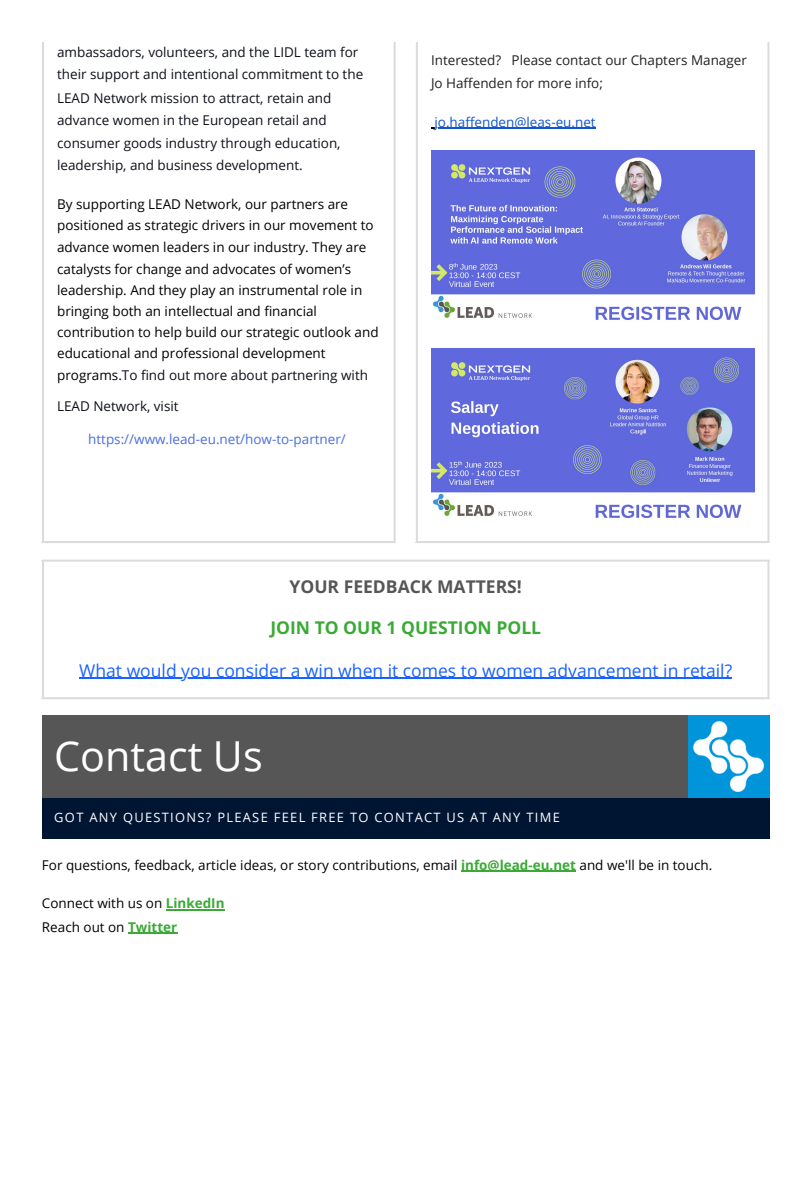
<style>
.page{position:relative;width:810px;height:1181px;background:#fff}
.page>*{position:absolute;margin:0;border:0;box-sizing:border-box;transform-origin:0 0}
.t1{font:41.25px "Open Sans";color:#fff}
.t2{font:17.55px "Open Sans";color:#1a62ff}
.t3{font:700 17.55px "Open Sans";color:#3aaa35}
.t4{font:700 17.55px "Open Sans";color:#565657}
.t5{font:13.5px/21.3px "Open Sans";color:#000}
.t6{font:13.5px/22.6px "Open Sans";color:#0e101a}
.t7{font:13.5px/22.2px "Open Sans";color:#222}
.t8{font:13.5px "Open Sans";color:#4a6ee0}
.t9{font:13.5px "Open Sans";color:#15c}
.t10{font:12.9px "Open Sans";letter-spacing:.1em;color:#fff}
.s1{color:#0e101a}
.s2{font-weight:700;color:#3aaa35}
</style>
<div class="page">
<hr style="left:461px;top:871px;width:115px;height:1px;background:#3aaa35">
<hr style="left:166px;top:909px;width:59px;height:1px;background:#3aaa35">
<hr style="left:128px;top:932px;width:49px;height:1px;background:#3aaa35">
<hr style="left:434px;top:128px;width:162px;height:1px;background:#15c">
<img style="left:431px;top:150px;width:323px;height:170px">
<img style="left:431px;top:348px;width:323px;height:170px">
<hr style="left:42px;top:42px;width:2px;height:499px;background:#dbdbdb">
<hr style="left:394px;top:42px;width:2px;height:499px;background:#dbdbdb">
<hr style="left:42px;top:42px;width:354px;height:1px;background:#dbdbdb">
<hr style="left:42px;top:541px;width:354px;height:2px;background:#dbdbdb">
<hr style="left:416px;top:42px;width:2px;height:499px;background:#dbdbdb">
<hr style="left:767px;top:42px;width:2px;height:499px;background:#dbdbdb">
<hr style="left:416px;top:42px;width:353px;height:1px;background:#dbdbdb">
<hr style="left:416px;top:541px;width:353px;height:2px;background:#dbdbdb">
<hr style="left:79px;top:678px;width:653px;height:1px;background:#1a62ff">
<hr style="left:42px;top:561px;width:2px;height:136px;background:#dbdbdb">
<hr style="left:767px;top:561px;width:2px;height:136px;background:#dbdbdb">
<hr style="left:42px;top:559px;width:727px;height:2px;background:#dbdbdb">
<hr style="left:42px;top:697px;width:727px;height:2px;background:#dbdbdb">
<div style="left:42px;top:715px;width:727px;height:123px;background:#565657"></div>
<div style="left:42px;top:797px;width:727px;height:41px;background:#001532"></div>
<div style="left:688px;top:715px;width:81px;height:82px;background:#0095db"></div>
<img style="left:694px;top:721px;width:76px;height:70px">
<p class="t6" style="left:57px;top:41px;width:308px">ambassadors, volunteers, and the LIDL team for their support and intentional commitment to the LEAD Network mission to attract, retain and advance women in the European retail and consumer goods industry through education, leadership, and business development.</p>
<p class="t5" style="left:57px;top:193px;width:323px">By supporting LEAD Network, our partners are positioned as strategic drivers in our movement to advance women leaders in our industry. They are catalysts for change and advocates of women’s leadership. And they play an instrumental role in bringing both an intellectual and financial contribution to help build our strategic outlook and educational and professional development programs.<span class="s1">To fi nd out more about partnering with</span></p>
<p class="t6" style="left:57px;top:394px;width:123px">LEAD Network, visit</p>
<p class="t8" style="left:88px;top:430px;width:259px">https://www.lead-eu.net/how-to-partner/</p>
<p class="t7" style="left:431px;top:49px;width:317px">Interested? Please contact our Chapters Manager<br>Jo Haffenden for more info;</p>
<p class="t9" style="left:434px;top:112px;width:163px">jo.haffenden@leas-eu.net</p>
<p class="t4" style="left:290px;top:574px;width:234px">YOUR FEEDBACK MATTERS!</p>
<p class="t3" style="left:270px;top:615px;width:272px">JOIN TO OUR 1 QUESTION POLL</p>
<p class="t2" style="left:79px;top:658px;width:654px">What would you consider a win when it comes to women advancement in retail?</p>
<p class="t1" style="left:54px;top:726px;width:210px">Contact Us</p>
<p class="t10" style="left:54px;top:808px;width:507px">GOT ANY QUESTIONS? PLEASE FEEL FREE TO CONTACT US AT ANY TIME</p>
<p class="t5" style="left:42px;top:854px;width:672px">For questions, feedback, article ideas, or story contributions, email <span class="s2">info@lead-eu.net</span> and we'll be in touch.</p>
<p class="t5" style="left:42px;top:891px;width:184px;line-height:23.2px">Connect with us on <span class="s2">LinkedIn<br></span>Reach out on <span class="s2">Twitter</span></p>
</div>
